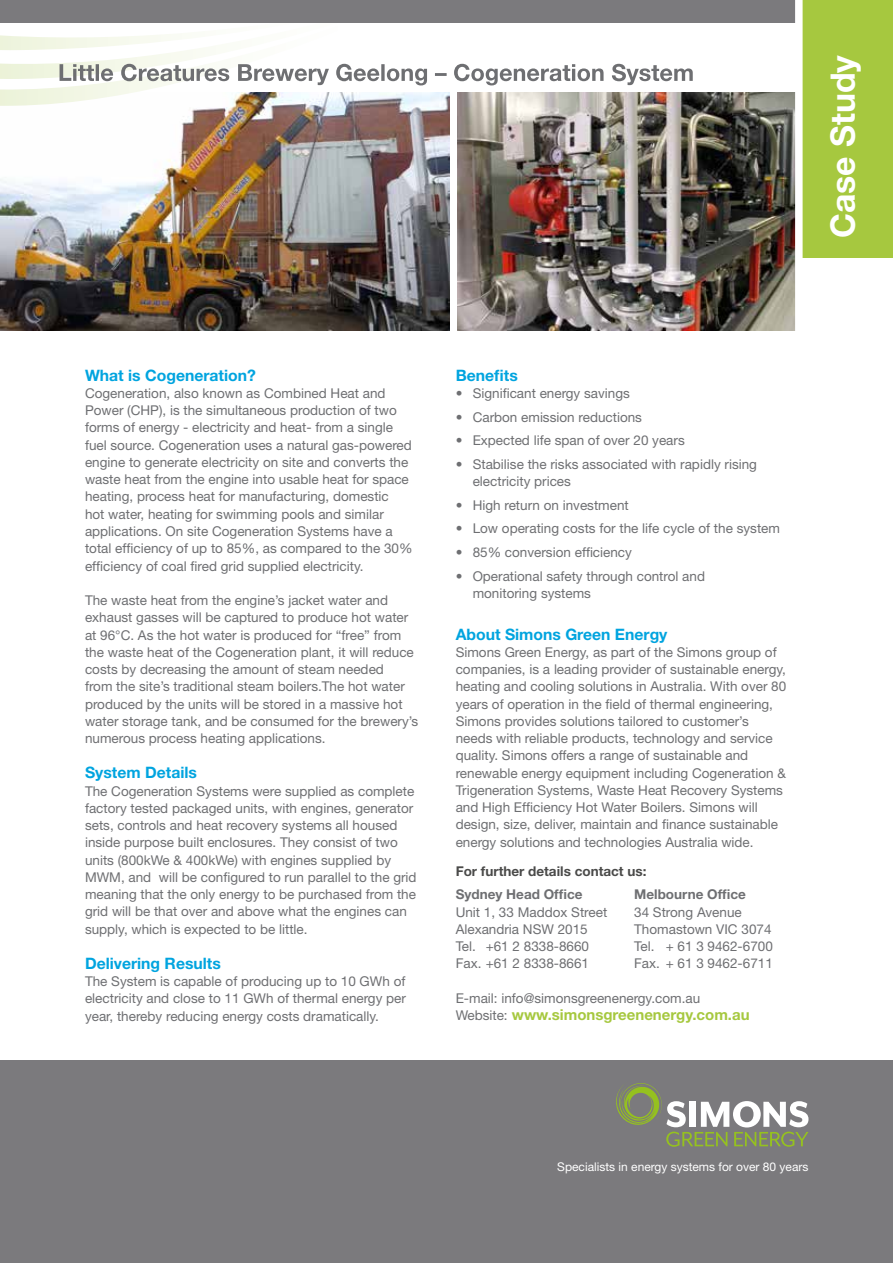
<style>
.page{position:relative;width:893px;height:1263px;background:#fff}
.page>*{position:absolute;margin:0;border:0;box-sizing:border-box;transform-origin:0 0}
.t1{font:700 33.75px "Helvetica Neue";color:#fff}
.t2{font:700 15.75px "Helvetica Neue";color:#00a4df}
.t3{font:700 15px "Helvetica Neue";color:#a6c83f}
.t4{font:13.5px/17.2px "Helvetica Neue";color:#6e6f72}
.t5{font:700 13.5px "Helvetica Neue";color:#6e6f72}
.t6{font:700 13.5px "Helvetica Neue";color:#4a4a49}
.t7{font:12px "Helvetica Neue";color:#fff}
.s1{font-weight:400;font-size:13.5px;color:#6e6f72}
</style>
<div class="page">
<div style="left:0;top:1061px;width:893px;height:202px;background:#7b7a7d"></div>
<img style="left:0;top:106px;width:449px;height:225px">
<img style="left:457px;top:92px;width:338px;height:239px">
<div style="left:0;top:0;width:893px;height:22px;background:#7b7a7d"></div>
<div style="left:799px;top:0;width:94px;height:257px;background:#a6c83f"></div>
<div style="left:795px;top:0;width:8px;height:337px;background:#fff"></div>
<svg style="left:0;top:22px;width:693px;height:84px"></svg>
<svg style="left:616px;top:1083px;width:192px;height:64px"></svg>
<h1 class="t1" style="left:822px;top:238px;width:185px;rotate:-90deg">Case Study</h1>
<p class="t2" style="left:85px;top:365px;width:172px">What is Cogeneration?</p>
<p class="t4" style="left:85px;top:384px;width:329px">Cogeneration, also known as Combined Heat and Power (CHP), is the simultaneous production of two forms of energy - electricity and heat- from a single fuel source. Cogeneration uses a natural gas-powered engine to generate electricity on site and converts the waste heat from the engine into usable heat for space heating, process heat for manufacturing, domestic<br>hot water, heating for swimming pools and similar applications. On site Cogeneration Systems have a total efficiency of up to 85%, as compared to the 30% efficiency of coal fired grid supplied electricity.</p>
<p class="t4" style="left:85px;top:591px;width:335px">The waste heat from the engine’s jacket water and exhaust gasses will be captured to produce hot water at 96°C. As the hot water is produced for “free” from the waste heat of the Cogeneration plant, it will reduce costs by decreasing the amount of steam needed<br>from the site’s traditional steam boilers.The hot water produced by the units will be stored in a massive hot water storage tank, and be consumed for the brewery’s numerous process heating applications.</p>
<p class="t2" style="left:85px;top:763px;width:113px">System Details</p>
<p class="t4" style="left:85px;top:782px;width:333px">The Cogeneration Systems were supplied as complete factory tested packaged units, with engines, generator sets, controls and heat recovery systems all housed inside purpose built enclosures. They consist of two units (800kWe &amp; 400kWe) with engines supplied by MWM, and will be configured to run parallel to the grid meaning that the only energy to be purchased from the grid will be that over and above what the engines can supply, which is expected to be little.</p>
<p class="t2" style="left:85px;top:953px;width:137px">Delivering Results</p>
<p class="t4" style="left:85px;top:972px;width:322px;text-align:justify">The System is capable of producing up to 10 GWh of electricity and close to 11 GWh of thermal energy per year, thereby reducing energy costs dramatically.</p>
<p class="t2" style="left:456px;top:365px;width:64px">Benefits</p>
<p class="t4" style="left:456px;top:384px;width:176px">• Significant energy savings</p>
<p class="t4" style="left:456px;top:408px;width:188px">• Carbon emission reductions</p>
<p class="t4" style="left:456px;top:432px;width:231px">• Expected life span of over 20 years</p>
<p class="t4" style="left:473px;top:455px;width:286px;text-indent:-17px">• Stabilise the risks associated with rapidly rising electricity prices</p>
<p class="t4" style="left:456px;top:496px;width:175px">• High return on investment</p>
<p class="t4" style="left:456px;top:520px;width:326px">• Low operating costs for the life cycle of the system</p>
<p class="t4" style="left:456px;top:543px;width:178px">• 85% conversion efficiency</p>
<p class="t4" style="left:473px;top:567px;width:234px;text-indent:-17px">• Operational safety through control and monitoring systems</p>
<p class="t2" style="left:456px;top:624px;width:213px">About Simons Green Energy</p>
<p class="t4" style="left:456px;top:643px;width:332px">Simons Green Energy, as part of the Simons group of companies, is a leading provider of sustainable energy, heating and cooling solutions in Australia. With over 80 years of operation in the field of thermal engineering, Simons provides solutions tailored to customer’s needs with reliable products, technology and service quality. Simons offers a range of sustainable and renewable energy equipment including Cogeneration &amp; Trigeneration Systems, Waste Heat Recovery Systems and High Efficiency Hot Water Boilers. Simons will design, size, deliver, maintain and finance sustainable energy solutions and technologies Australia wide.</p>
<p class="t6" style="left:456px;top:862px;width:192px">For further details contact us:</p>
<p class="t5" style="left:456px;top:886px;width:128px">Sydney Head Office</p>
<p class="t5" style="left:634px;top:886px;width:113px">Melbourne Office</p>
<p class="t4" style="left:456px;top:903px;width:153px">Unit 1, 33 Maddox Street</p>
<p class="t4" style="left:634px;top:903px;width:109px">34 Strong Avenue</p>
<p class="t4" style="left:456px;top:920px;width:134px">Alexandria NSW 2015</p>
<p class="t4" style="left:634px;top:920px;width:139px">Thomastown VIC 3074</p>
<p class="t4" style="left:456px;top:937px;width:135px">Tel. +61 2 8338-8660</p>
<p class="t4" style="left:634px;top:937px;width:140px">Tel. + 61 3 9462-6700</p>
<p class="t4" style="left:456px;top:955px;width:135px">Fax. +61 2 8338-8661</p>
<p class="t4" style="left:634px;top:955px;width:140px">Fax. + 61 3 9462-6711</p>
<p class="t4" style="left:456px;top:989px;width:246px">E-mail: info@simonsgreenenergy.com.au</p>
<p class="t3" style="left:456px;top:1005px;width:295px"><span class="s1">Website:</span> www.simonsgreenenergy.com.au</p>
<p class="t7" style="left:557px;top:1159px;width:253px">Specialists in energy systems for over 80 years</p>
</div>
